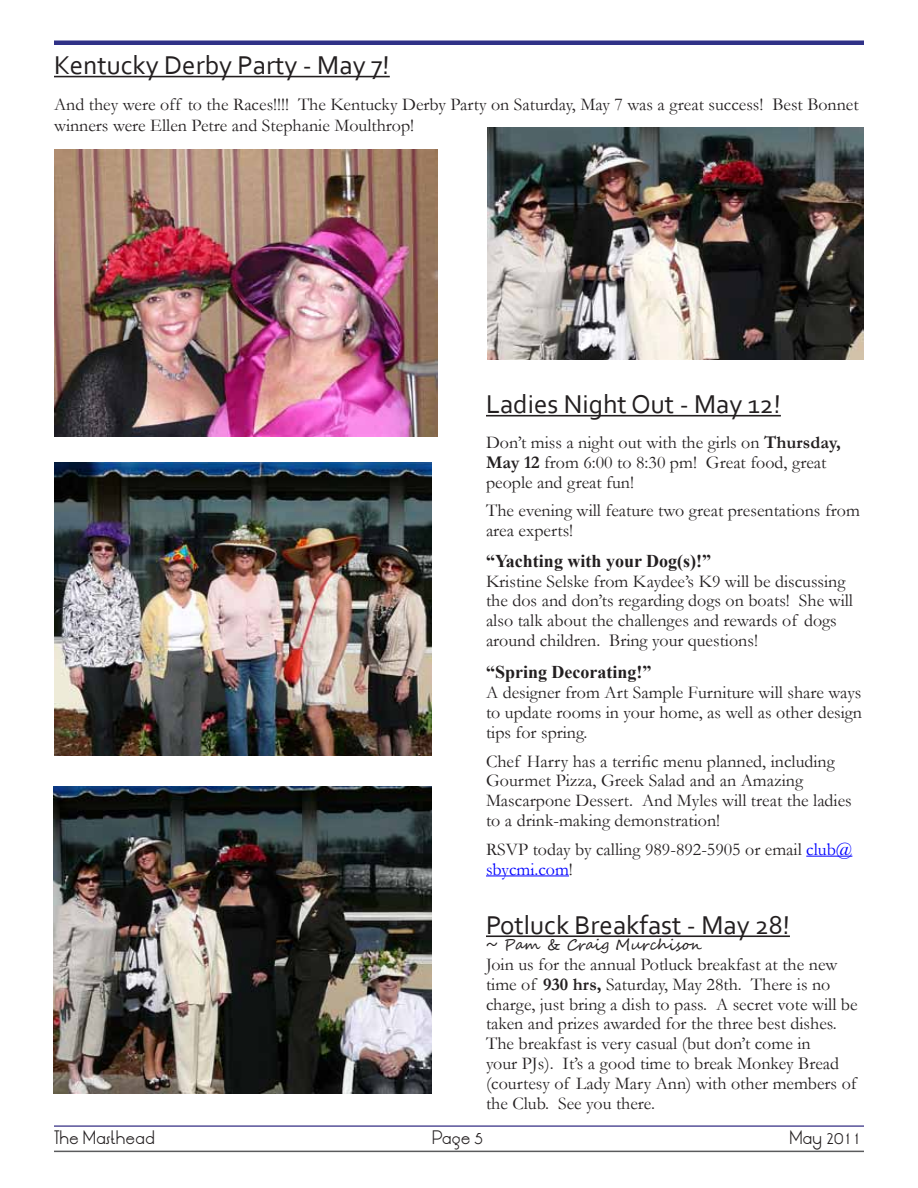
<style>
.page{position:relative;width:918px;height:1188px;background:#fff}
.page>*{position:absolute;margin:0;border:0;box-sizing:border-box;transform-origin:0 0}
.t1{font:27px "Corbel";color:#231f20}
.t2{font:18px/19.8px "Garamond";color:#231f20}
.t3{font:700 18px "Times New Roman";color:#231f20}
.t4{font:15px "LT Oksana";color:#231f20}
.t5{font:15px "Segoe Script";color:#231f20}
.s1{font-weight:700}
.s2{color:#00f}
</style>
<div class="page">
<div style="left:54px;top:40px;width:810px;height:5px;background:#303187"></div>
<hr style="left:54px;top:1151px;width:810px;height:1px;background:#5a5b5d">
<hr style="left:54px;top:1125px;width:810px;height:2px;background:#565198">
<hr style="left:486px;top:935px;width:304px;height:2px;background:#231f20">
<hr style="left:54px;top:76px;width:336px;height:1px;background:#231f20">
<hr style="left:486px;top:415px;width:295px;height:1px;background:#231f20">
<hr style="left:806px;top:856px;width:46px;height:1px;background:#00f">
<hr style="left:486px;top:876px;width:83px;height:1px;background:#00f">
<img style="left:54px;top:462px;width:377px;height:294px">
<img style="left:487px;top:127px;width:377px;height:233px">
<img style="left:53px;top:786px;width:379px;height:308px">
<img style="left:54px;top:149px;width:383px;height:288px">
<h1 class="t1" style="left:54px;top:48px;width:337px">Kentucky Derby Party - May 7!</h1>
<p class="t2" style="left:54px;top:93px;width:806px;line-height:21px">And they were off to the Races!!!! The Kentucky Derby Party on Saturday, May 7 was a great success! Best Bonnet winners were Ellen Petre and Stephanie Moulthrop!</p>
<h1 class="t1" style="left:486px;top:387px;width:296px">Ladies Night Out - May 12!</h1>
<p class="t2" style="left:486px;top:432px;width:356px">Don’t miss a night out with the girls on <span class="s1">Thursday,<br>May 12</span> from 6:00 to 8:30 pm! Great food, great people and great fun!</p>
<p class="t2" style="left:486px;top:500px;width:375px">The evening will feature two great presentations from area experts!</p>
<p class="t3" style="left:486px;top:548px;width:227px">“Yachting with your Dog(s)!”</p>
<p class="t2" style="left:486px;top:571px;width:369px">Kristine Selske from Kaydee’s K9 will be discussing the dos and don’ts regarding dogs on boats! She will also talk about the challenges and rewards of dogs around children. Bring your questions!</p>
<p class="t3" style="left:486px;top:660px;width:167px">“Spring Decorating!”</p>
<p class="t2" style="left:486px;top:682px;width:378px;text-align:justify">A designer from Art Sample Furniture will share ways to update rooms in your home, as well as other design tips for spring.</p>
<p class="t2" style="left:486px;top:751px;width:367px">Chef Harry has a terrific menu planned, including Gourmet Pizza, Greek Salad and an Amazing Mascarpone Dessert. And Myles will treat the ladies to a drink-making demonstration!</p>
<p class="t2" style="left:486px;top:839px;width:368px">RSVP today by calling 989-892-5905 or email <span class="s2">club@ sbycmi.com</span>!</p>
<h1 class="t1" style="left:486px;top:908px;width:305px">Potluck Breakfast - May 28!</h1>
<p class="t5" style="left:486px;top:933px;width:218px">~ Pam &amp; Craig Murchison</p>
<p class="t2" style="left:486px;top:954px;width:373px">Join us for the annual Potluck breakfast at the new time of <span class="s1">930 hrs,</span> Saturday, May 28th. There is no charge, just bring a dish to pass. A secret vote will be taken and prizes awarded for the three best dishes.<br>The breakfast is very casual (but don’t come in<br>your PJs). It’s a good time to break Monkey Bread (courtesy of Lady Mary Ann) with other members of the Club. See you there.</p>
<p class="t4" style="left:54px;top:1126px;width:102px">The Masthead</p>
<p class="t4" style="left:432px;top:1126px;width:53px">Page 5</p>
<p class="t4" style="left:789px;top:1126px;width:73px">May 2011</p>
</div>
